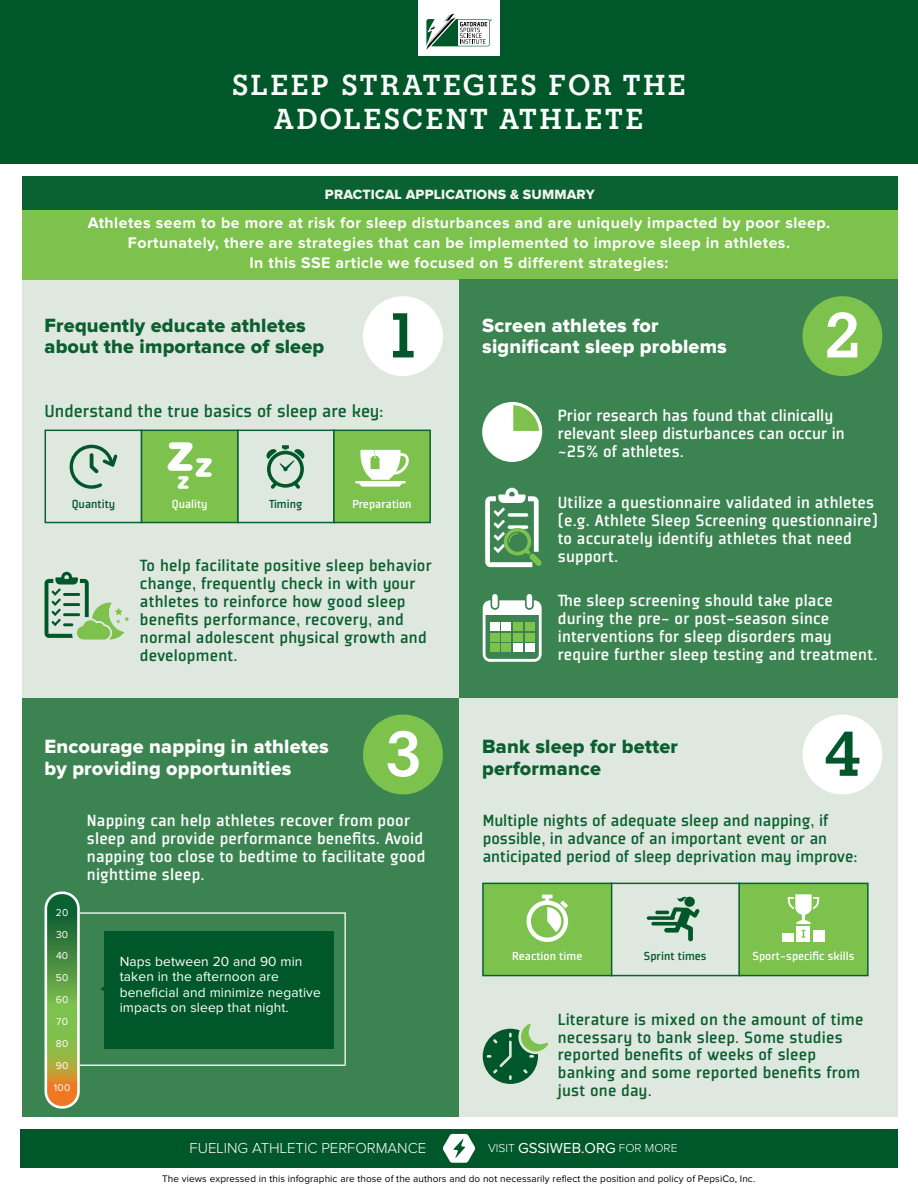
<style>
.page{position:relative;width:918px;height:1188px;background:#fff}
.page>*{position:absolute;margin:0;border:0;box-sizing:border-box;transform-origin:0 0}
.t1{font:700 66.6px "Gatorade";color:#00582a}
.t2{font:700 66.6px "Gatorade";color:#fff}
.t3{font:700 30px/34.5px "Gatorade";letter-spacing:.08em;color:#fff;text-align:center}
.t4{font:19.95px/21.9px "Proxima Nova Extrabld";letter-spacing:.01em;color:#fff}
.t5{font:19.95px/21.9px "Proxima Nova Extrabld";letter-spacing:.01em;color:#0a5e30}
.t6{font:500 19.2px "Plexes Pro";color:#0a6132}
.t7{font:500 17.85px/17.9px "Plexes Pro";letter-spacing:.01em;color:#fff}
.t8{font:500 17.85px/17.9px "Plexes Pro";letter-spacing:.01em;color:#0a5e30}
.t9{font:500 17.85px/17.9px "Plexes Pro";color:#0a6132}
.t10{font:700 15.9px/20px "Proxima Nova";letter-spacing:.03em;color:#fff;text-align:center}
.t11{font:300 15px "Proxima Nova";color:#fff}
.t12{font:13.95px "Proxima Nova Extrabld";letter-spacing:.01em;color:#f1f3f1}
.t13{font:13.8px/15.5px "Proxima Nova";letter-spacing:.01em;color:#fff}
.t14{font:500 12.75px "Plexes Pro";color:#fff}
.t15{font:500 12.75px "Plexes Pro";color:#00582a}
.t16{font:300 12px "Proxima Nova";color:#fff}
.t17{font:10.35px/21.9px "Proxima Nova";letter-spacing:.01em;color:#fff}
.t18{font:9.9px "Proxima Nova";letter-spacing:.01em;color:#000}
.t19{font:2.25px "Helvetica";color:#00582a}
.s1{font-weight:400;font-size:15px}
</style>
<div class="page">
<div style="left:22px;top:280px;width:876px;height:836px;background:#dfe8de"></div>
<div style="left:22px;top:698px;width:437px;height:418px;background:#3b8451"></div>
<div style="left:22px;top:210px;width:876px;height:70px;background:#7cc24d"></div>
<div style="left:0;top:0;width:918px;height:163px;background:#00582a"></div>
<div style="left:418px;top:0;width:82px;height:55px;background:#fff"></div>
<div style="left:20px;top:1130px;width:878px;height:38px;background:#00582a"></div>
<svg style="left:443px;top:1134px;width:32px;height:29px"></svg>
<svg style="left:426px;top:14px;width:64px;height:36px"></svg>
<div style="left:22px;top:176px;width:876px;height:34px;background:#0a6132"></div>
<div style="left:459px;top:280px;width:439px;height:418px;background:#3b8451"></div>
<div style="left:363px;top:296px;width:80px;height:80px;background:#fff;border-radius:50%"></div>
<div style="left:363px;top:715px;width:80px;height:79px;background:#7cc24d;border-radius:50%"></div>
<div style="left:803px;top:296px;width:79px;height:80px;background:#7cc24d;border-radius:50%"></div>
<div style="left:803px;top:715px;width:79px;height:79px;background:#fff;border-radius:50%"></div>
<div style="left:45px;top:430px;width:97px;height:93px;background:#dfe8de;border:2px solid #0a6132"></div>
<div style="left:237px;top:430px;width:98px;height:93px;background:#dfe8de;border:2px solid #0a6132"></div>
<div style="left:141px;top:430px;width:98px;height:93px;background:#7cc24d;border:2px solid #0a6132"></div>
<div style="left:333px;top:430px;width:98px;height:93px;background:#7cc24d;border:2px solid #0a6132"></div>
<div style="left:484px;top:404px;width:57px;height:56px;background:#fff;border-radius:50%"></div>
<div style="left:482px;top:402px;width:60px;height:60px;border:3px solid #fff;border-radius:50%"></div>
<svg style="left:509px;top:402px;width:34px;height:33px"></svg>
<svg style="left:46px;top:893px;width:30px;height:212px;background:#71973f"></svg>
<div style="left:45px;top:892px;width:35px;height:217px;border:3px solid #fff;border-radius:16px"></div>
<hr style="left:80px;top:912px;width:266px;height:2px;background:#fff">
<hr style="left:80px;top:1065px;width:266px;height:1px;background:#fff">
<hr style="left:345px;top:913px;width:1px;height:151px;background:#fff">
<div style="left:105px;top:931px;width:229px;height:118px;background:#00582a"></div>
<svg style="left:100px;top:985px;width:5px;height:8px"></svg>
<svg style="left:168px;top:442px;width:44px;height:47px"></svg>
<svg style="left:69px;top:444px;width:48px;height:45px"></svg>
<svg style="left:266px;top:445px;width:39px;height:44px"></svg>
<hr style="left:355px;top:481px;width:51px;height:2px;background:#fff">
<svg style="left:360px;top:450px;width:49px;height:30px"></svg>
<svg style="left:45px;top:572px;width:84px;height:68px"></svg>
<div style="left:527px;top:594px;width:5px;height:14px;background:#fff;border-radius:3px"></div>
<div style="left:492px;top:594px;width:6px;height:14px;background:#fff;border-radius:3px"></div>
<svg style="left:483px;top:600px;width:59px;height:62px"></svg>
<div style="left:490px;top:622px;width:9px;height:8px;background:#fff"></div>
<div style="left:490px;top:633px;width:9px;height:8px;background:#7cc24d"></div>
<div style="left:490px;top:644px;width:9px;height:8px;background:#7cc24d"></div>
<div style="left:502px;top:622px;width:9px;height:8px;background:#fff"></div>
<div style="left:502px;top:633px;width:9px;height:8px;background:#7cc24d"></div>
<div style="left:502px;top:644px;width:9px;height:8px;background:#7cc24d"></div>
<div style="left:513px;top:622px;width:10px;height:8px;background:#7cc24d"></div>
<div style="left:513px;top:633px;width:10px;height:8px;background:#7cc24d"></div>
<div style="left:513px;top:644px;width:10px;height:8px;background:#fff"></div>
<div style="left:525px;top:622px;width:9px;height:8px;background:#7cc24d"></div>
<div style="left:525px;top:633px;width:9px;height:8px;background:#7cc24d"></div>
<div style="left:525px;top:644px;width:9px;height:8px;background:#fff"></div>
<svg style="left:485px;top:488px;width:57px;height:79px"></svg>
<div style="left:610px;top:883px;width:130px;height:93px;background:#dfe8de;border:2px solid #0a6132"></div>
<div style="left:482px;top:883px;width:130px;height:93px;background:#7cc24d;border:2px solid #0a6132"></div>
<div style="left:738px;top:883px;width:131px;height:93px;background:#7cc24d;border:2px solid #0a6132"></div>
<svg style="left:647px;top:896px;width:53px;height:45px"></svg>
<svg style="left:527px;top:895px;width:41px;height:47px"></svg>
<svg style="left:788px;top:894px;width:31px;height:30px"></svg>
<div style="left:797px;top:926px;width:13px;height:15px;background:#fff"></div>
<div style="left:813px;top:930px;width:12px;height:11px;background:#fff"></div>
<div style="left:782px;top:933px;width:12px;height:8px;background:#fff"></div>
<svg style="left:802px;top:930px;width:3px;height:8px"></svg>
<svg style="left:483px;top:1024px;width:65px;height:60px"></svg>
<p class="t19" style="left:490px;top:18px;width:3px">®</p>
<h2 class="t3" style="left:232px;top:68px;width:455px">SLEEP STRATEGIES FOR THE<br>ADOLESCENT ATHLETE</h2>
<p class="t12" style="left:325px;top:186px;width:271px">PRACTICAL APPLICATIONS &amp; SUMMARY</p>
<p class="t10" style="left:88px;top:213px;width:744px">Athletes seem to be more at risk for sleep disturbances and are uniquely impacted by poor sleep.<br>Fortunately, there are strategies that can be implemented to improve sleep in athletes.<br>In this SSE article we focused on 5 different strategies:</p>
<p class="t5" style="left:45px;top:314px;width:281px">Frequently educate athletes about the importance of sleep</p>
<h1 class="t1" style="left:384px;top:298px;width:39px">1</h1>
<p class="t6" style="left:45px;top:401px;width:341px">Understand the true basics of sleep are key:</p>
<p class="t4" style="left:482px;top:314px;width:246px">Screen athletes for significant sleep problems</p>
<h1 class="t2" style="left:824px;top:298px;width:39px">2</h1>
<p class="t7" style="left:558px;top:406px;width:288px">Prior research has found that clinically relevant sleep disturbances can occur in ~25% of athletes.</p>
<p class="t15" style="left:72px;top:496px;width:45px">Quantity</p>
<p class="t14" style="left:172px;top:496px;width:37px">Quality</p>
<p class="t15" style="left:269px;top:496px;width:35px">Timing</p>
<p class="t14" style="left:352px;top:496px;width:61px">Preparation</p>
<p class="t7" style="left:558px;top:493px;width:322px">Utilize a questionnaire validated in athletes (e.g. Athlete Sleep Screening questionnaire) to accurately identify athletes that need support.</p>
<p class="t8" style="left:140px;top:556px;width:294px">To help facilitate positive sleep behavior change, frequently check in with your athletes to reinforce how good sleep benefits performance, recovery, and normal adolescent physical growth and development.</p>
<p class="t7" style="left:558px;top:591px;width:321px">The sleep screening should take place during the pre- or post-season since interventions for sleep disorders may require further sleep testing and treatment.</p>
<p class="t4" style="left:45px;top:736px;width:286px">Encourage napping in athletes by providing opportunities</p>
<h1 class="t2" style="left:384px;top:716px;width:39px">3</h1>
<p class="t17" style="left:56px;top:902px;width:14px">20</p>
<p class="t17" style="left:56px;top:923px;width:14px">30</p>
<p class="t17" style="left:56px;top:945px;width:14px">40</p>
<p class="t17" style="left:56px;top:967px;width:14px">50</p>
<p class="t17" style="left:56px;top:989px;width:14px">60</p>
<p class="t17" style="left:56px;top:1011px;width:13px">70</p>
<p class="t17" style="left:54px;top:1033px;width:18px">80<br>90<br>100</p>
<p class="t7" style="left:87px;top:811px;width:340px">Napping can help athletes recover from poor sleep and provide performance benefits. Avoid napping too close to bedtime to facilitate good nighttime sleep.</p>
<p class="t13" style="left:120px;top:954px;width:203px">Naps between 20 and 90 min taken in the afternoon are beneficial and minimize negative impacts on sleep that night.</p>
<p class="t5" style="left:482px;top:736px;width:197px">Bank sleep for better performance</p>
<h1 class="t1" style="left:824px;top:716px;width:39px">4</h1>
<p class="t9" style="left:483px;top:811px;width:376px">Multiple nights of adequate sleep and napping, if possible, in advance of an important event or an anticipated period of sleep deprivation may improve:</p>
<p class="t14" style="left:512px;top:949px;width:72px">Reaction time</p>
<p class="t15" style="left:644px;top:949px;width:64px">Sprint times</p>
<p class="t14" style="left:752px;top:949px;width:104px">Sport-specific skills</p>
<p class="t8" style="left:558px;top:1010px;width:307px">Literature is mixed on the amount of time necessary to bank sleep. Some studies reported benefits of weeks of sleep banking and some reported benefits from just one day.</p>
<p class="t11" style="left:190px;top:1140px;width:238px">FUELING ATHLETIC PERFORMANCE</p>
<p class="t16" style="left:488px;top:1141px;width:191px">VISIT <span class="s1">GSSIWEB.ORG</span> FOR MORE</p>
<p class="t18" style="left:162px;top:1173px;width:595px">The views expressed in this infographic are those of the authors and do not necessarily reflect the position and policy of PepsiCo, Inc.</p>
</div>
